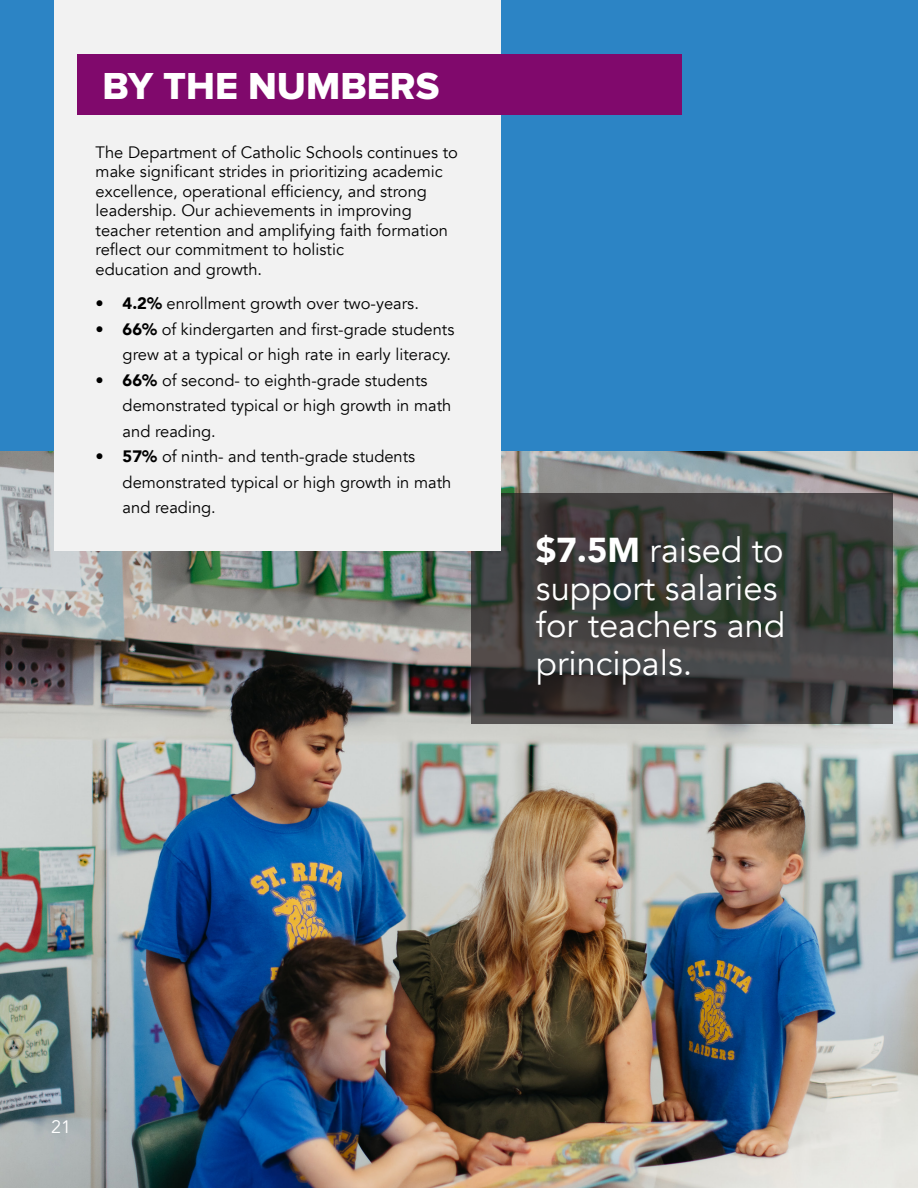
<style>
.page{position:relative;width:918px;height:1188px;background:#fff}
.page>*{position:absolute;margin:0;border:0;box-sizing:border-box;transform-origin:0 0}
.t1{font:39px "Proxima Nova Extrabld";color:#fff}
.t2{font:34.5px/37.5px "Avenir";color:#fff}
.t3{font:18px "Avenir";color:#fff}
.t4{font:16.5px/19.5px "Avenir";color:#000}
.s1{font-weight:900}
</style>
<div class="page">
<div style="left:0;top:0;width:918px;height:531px;background:#2c84c5"></div>
<img style="left:0;top:451px;width:918px;height:737px">
<svg style="left:472px;top:493px;width:421px;height:231px;background:#3d3e3c"></svg>
<div style="left:54px;top:0;width:446px;height:551px;background:#f2f2f2"></div>
<div style="left:77px;top:54px;width:604px;height:60px;background:#80096c"></div>
<p class="t1" style="left:102px;top:63px;width:338px">BY THE NUMBERS</p>
<p class="t4" style="left:96px;top:142px;width:364px">The Department of Catholic Schools continues to make significant strides in prioritizing academic excellence, operational efficiency, and strong leadership. Our achievements in improving teacher retention and amplifying faith formation reflect our commitment to holistic</p>
<p class="t4" style="left:96px;top:259px;width:168px">education and growth.</p>
<p class="t4" style="left:96px;top:294px;width:325px"><span class="s1">• 4.2%</span> enrollment growth over two-years.</p>
<p class="t4" style="left:96px;top:316px;width:360px;line-height:25.5px;text-align:right"><span class="s1">• 66%</span> of kindergarten and first-grade students grew at a typical or high rate in early literacy.</p>
<p class="t4" style="left:123px;top:367px;width:330px;line-height:25.5px;text-indent:-27px"><span class="s1">• 66%</span> of second- to eighth-grade students demonstrated typical or high growth in math and reading.</p>
<p class="t4" style="left:123px;top:444px;width:330px;line-height:25.5px;text-indent:-27px"><span class="s1">• 57%</span> of ninth- and tenth-grade students demonstrated typical or high growth in math and reading.</p>
<p class="t2" style="left:536px;top:532px;width:251px"><span class="s1">$7.5M</span> raised to support salaries for teachers and principals.</p>
<p class="t3" style="left:51px;top:1116px;width:22px">21</p>
</div>
